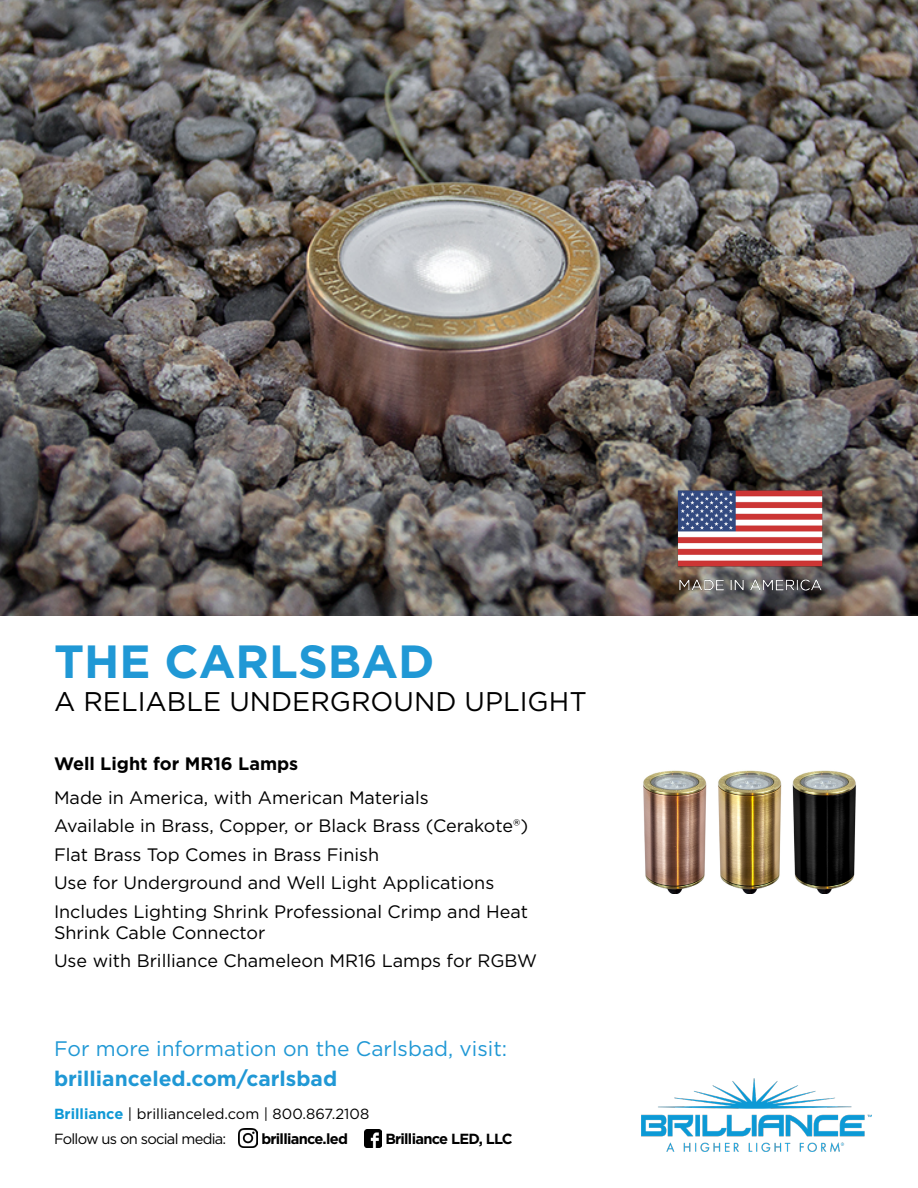
<style>
.page{position:relative;width:918px;height:1188px;background:#fff}
.page>*{position:absolute;margin:0;border:0;box-sizing:border-box;transform-origin:0 0}
.t1{font:700 46.5px "Gotham";color:#2098d5}
.t2{font:27px "Gotham";color:#000}
.t3{font:21px "Gotham";color:#2098d5}
.t4{font:700 21px "Gotham";color:#2098d5}
.t5{font:18px/28.3px "Gotham";color:#000}
.t6{font:700 18px "Gotham";color:#000}
.t7{font:14.7px/25px "Gotham";letter-spacing:-.015em;color:#000}
.t8{font:700 14.7px "Gotham";letter-spacing:-.05em;color:#000}
.s1{font-weight:700;color:#1099d6}
</style>
<div class="page">
<img style="left:239px;top:1129px;width:18px;height:18px">
<img style="left:364px;top:1130px;width:18px;height:17px">
<img style="left:642px;top:1078px;width:229px;height:73px">
<img style="left:0;top:0;width:918px;height:616px">
<img style="left:643px;top:770px;width:213px;height:123px">
<img style="left:665px;top:470px;width:169px;height:135px">
<h1 class="t1" style="left:54px;top:631px;width:382px">THE CARLSBAD</h1>
<h2 class="t2" style="left:54px;top:684px;width:534px">A RELIABLE UNDERGROUND UPLIGHT</h2>
<p class="t6" style="left:54px;top:752px;width:246px">Well Light for MR16 Lamps</p>
<p class="t5" style="left:54px;top:783px;width:476px">Made in America, with American Materials<br>Available in Brass, Copper, or Black Brass (Cerakote®)<br>Flat Brass Top Comes in Brass Finish<br>Use for Underground and Well Light Applications Includes Lighting Shrink Professional Crimp and Heat</p>
<p class="t5" style="left:54px;top:918px;width:485px">Shrink Cable Connector<br>Use with Brilliance Chameleon MR16 Lamps for RGBW</p>
<p class="t3" style="left:54px;top:1035px;width:455px">For more information on the Carlsbad, visit:</p>
<p class="t4" style="left:54px;top:1065px;width:285px">brillianceled.com/carlsbad</p>
<p class="t7" style="left:54px;top:1101px;width:317px"><span class="s1">Brilliance</span> | brillianceled.com | 800.867.2108<br>Follow us on social media:</p>
<p class="t8" style="left:261px;top:1130px;width:88px">brilliance.led</p>
<p class="t8" style="left:385px;top:1130px;width:129px">Brilliance LED, LLC</p>
</div>
